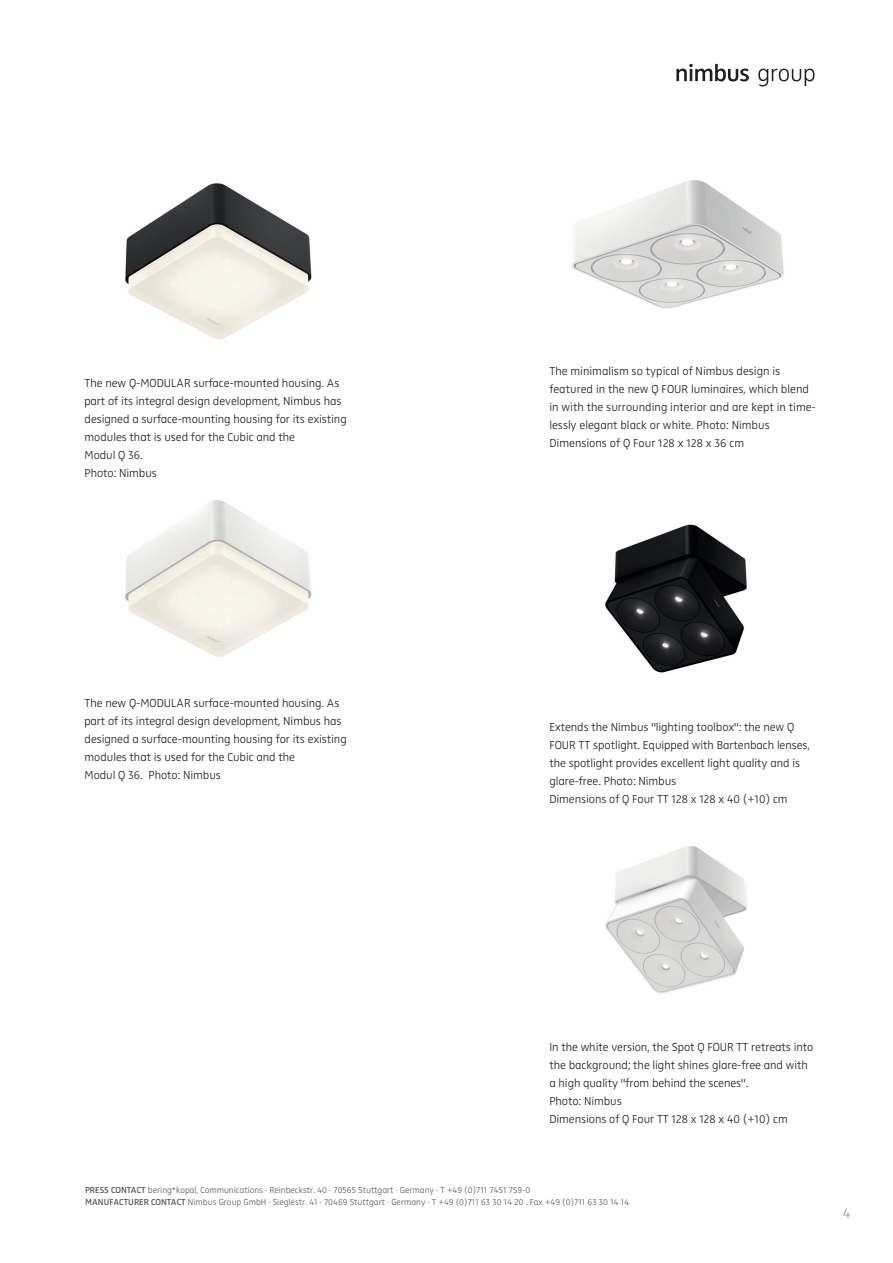
<style>
.page{position:relative;width:893px;height:1263px;background:#fff}
.page>*{position:absolute;margin:0;border:0;box-sizing:border-box;transform-origin:0 0}
.t1{font:15px "Zwo Extra Light LF Plain Alt";color:#8a8c8f}
.Bildunterschrift{font:12px/18px "Zwo Light LF Plain Alt";letter-spacing:-.005em;color:#231f20}
.t2{font:9px/12px "Zwo Light LF Plain Alt";color:#57585a}
.s1{font-family:"Zwo Semi Bold LF Plain Alt"}
</style>
<div class="page">
<svg style="left:676px;top:64px;width:73px;height:17px"></svg>
<svg style="left:758px;top:69px;width:56px;height:17px"></svg>
<img style="left:571px;top:180px;width:213px;height:129px">
<img style="left:605px;top:524px;width:142px;height:149px">
<img style="left:605px;top:846px;width:142px;height:148px">
<img style="left:125px;top:183px;width:187px;height:156px">
<img style="left:125px;top:500px;width:187px;height:157px">
<p class="Bildunterschrift" style="left:85px;top:374px;width:264px">The new Q-MODULAR surface-mounted housing. As part of its integral design development, Nimbus has designed a surface-mounting housing for its existing modules that is used for the Cubic and the<br>Modul Q 36.</p>
<p class="Bildunterschrift" style="left:85px;top:464px;width:74px">Photo: Nimbus</p>
<p class="Bildunterschrift" style="left:85px;top:694px;width:264px">The new Q-MODULAR surface-mounted housing. As part of its integral design development, Nimbus has designed a surface-mounting housing for its existing modules that is used for the Cubic and the<br>Modul Q 36. Photo: Nimbus</p>
<p class="Bildunterschrift" style="left:549px;top:362px;width:268px">The minimalism so typical of Nimbus design is featured in the new Q FOUR luminaires, which blend in with the surrounding interior and are kept in time&shy;lessly elegant black or white. Photo: Nimbus</p>
<p class="Bildunterschrift" style="left:549px;top:434px;width:196px">Dimensions of Q Four 128 x 128 x 36 cm</p>
<p class="Bildunterschrift" style="left:549px;top:718px;width:262px">Extends the Nimbus "lighting toolbox": the new Q FOUR TT spotlight. Equipped with Bartenbach lenses, the spotlight provides excellent light quality and is glare-free. Photo: Nimbus</p>
<p class="Bildunterschrift" style="left:549px;top:790px;width:240px">Dimensions of Q Four TT 128 x 128 x 40 (+10) cm</p>
<p class="Bildunterschrift" style="left:549px;top:1038px;width:265px">In the white version, the Spot Q FOUR TT retreats into the background; the light shines glare-free and with a high quality "from behind the scenes".<br>Photo: Nimbus</p>
<p class="Bildunterschrift" style="left:549px;top:1110px;width:240px">Dimensions of Q Four TT 128 x 128 x 40 (+10) cm</p>
<p class="t2" style="left:85px;top:1183px;width:546px"><span class="s1">PRESS CONTACT</span> bering*kopal, Communications · Reinbeckstr. 40 · 70565 Stuttgart · Germany · T +49 (0)711 7451 759-0<br><span class="s1">MANUFACTURER CONTACT</span> Nimbus Group GmbH · Sieglestr. 41 · 70469 Stuttgart · Germany · T +49 (0)711 63 30 14 20 . Fax +49 (0)711 63 30 14 14</p>
<p class="t1" style="left:843px;top:1204px;width:10px">4</p>
</div>
